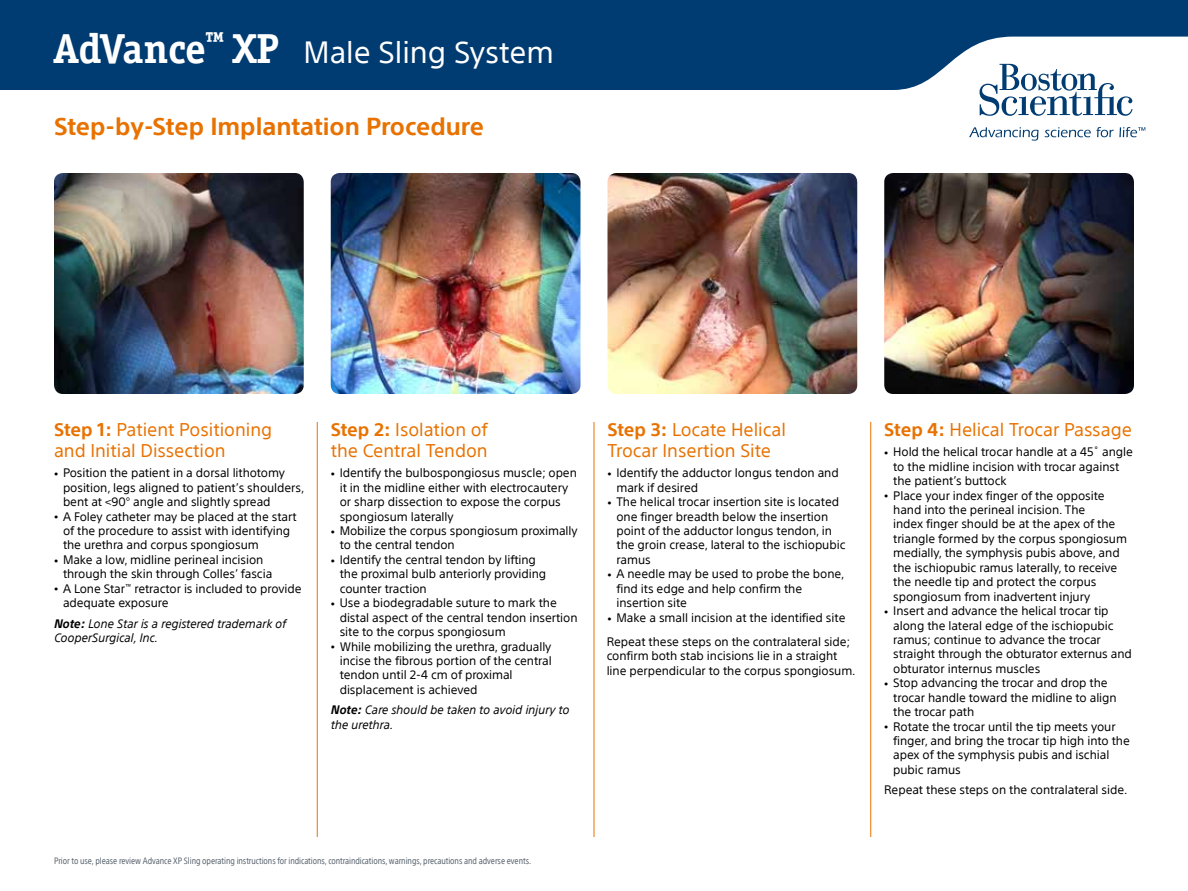
<style>
.page{position:relative;width:1188px;height:891px;background:#fff}
.page>*{position:absolute;margin:0;border:0;box-sizing:border-box;transform-origin:0 0}
.t1{font:30px "SST";color:#fff}
.t2{font:700 24px "SST";color:#e87200}
.t3{font:18px/21px "SST";color:#e87200}
.t4{font:12px/14.4px "SST";letter-spacing:-.005em;color:#000}
.t5{font:italic 12px/14.4px "SST";letter-spacing:-.005em;color:#000}
.t6{font:condensed 9px "SST";letter-spacing:-.005em;color:#5a656f}
.s1{font-family:"Officina Ser ITC Std";font-weight:700;font-size:42px}
.s2{font-weight:700}
.s3{font-size:9px}
.s4{font-style:inherit}
</style>
<div class="page">
<svg style="left:0;top:0;width:1188px;height:90px;background:#154b7d"></svg>
<svg style="left:980px;top:64px;width:153px;height:52px"></svg>
<svg style="left:969px;top:127px;width:70px;height:14px"></svg>
<svg style="left:1045px;top:127px;width:100px;height:10px"></svg>
<hr style="left:317px;top:422px;width:1px;height:415px;background:#e87200">
<hr style="left:594px;top:422px;width:1px;height:415px;background:#e87200">
<hr style="left:870px;top:422px;width:1px;height:415px;background:#e87200">
<img style="left:54px;top:173px;width:250px;height:221px">
<img style="left:331px;top:173px;width:249px;height:221px">
<img style="left:608px;top:173px;width:249px;height:221px">
<img style="left:884px;top:173px;width:250px;height:221px">
<h1 class="t1" style="left:54px;top:35px;width:501px"><span class="s1">AdVance</span><sup>™</sup> <span class="s1">XP</span> Male Sling System</h1>
<h2 class="t2" style="left:54px;top:113px;width:431px">Step-by-Step Implantation Procedure</h2>
<h3 class="t3" style="left:54px;top:419px;width:220px"><span class="s2">Step 1:</span> Patient Positioning and Initial Dissection</h3>
<p class="t4" style="left:63px;top:466px;width:243px;text-indent:-9px"><span class="s3">•</span> Position the patient in a dorsal lithotomy position, legs aligned to patient’s shoulders, bent at &lt;90° angle and slightly spread</p>
<p class="t4" style="left:63px;top:509px;width:235px;text-indent:-9px"><span class="s3">•</span> A Foley catheter may be placed at the start of the procedure to assist with identifying the urethra and corpus spongiosum</p>
<p class="t4" style="left:63px;top:552px;width:211px;text-indent:-9px"><span class="s3">•</span> Make a low, midline perineal incision through the skin through Colles’ fascia</p>
<p class="t4" style="left:63px;top:581px;width:240px;text-indent:-9px"><span class="s3">•</span> A Lone Star<sup>™</sup> retractor is included to provide adequate exposure</p>
<p class="t5" style="left:54px;top:616px;width:233px"><span class="s2">Note:</span> Lone Star is a registered trademark of<br>CooperSurgical, Inc.</p>
<h3 class="t3" style="left:331px;top:419px;width:158px"><span class="s2">Step 2:</span> Isolation of the Central Tendon</h3>
<p class="t4" style="left:340px;top:466px;width:239px;text-indent:-9px"><span class="s3">•</span> Identify the bulbospongiosus muscle; open it in the midline either with electrocautery or sharp dissection to expose the corpus spongiosum laterally</p>
<p class="t4" style="left:340px;top:523px;width:239px;text-indent:-9px"><span class="s3">•</span> Mobilize the corpus spongiosum proximally to the central tendon</p>
<p class="t4" style="left:340px;top:552px;width:208px;text-indent:-9px"><span class="s3">•</span> Identify the central tendon by lifting the proximal bulb anteriorly providing counter traction</p>
<p class="t4" style="left:340px;top:596px;width:239px;text-indent:-9px"><span class="s3">•</span> Use a biodegradable suture to mark the distal aspect of the central tendon insertion site to the corpus spongiosum</p>
<p class="t4" style="left:340px;top:639px;width:214px;text-indent:-9px"><span class="s3">•</span> While mobilizing the urethra, gradually incise the fibrous portion of the central tendon until 2-4 cm of proximal displacement is achieved</p>
<p class="t5" style="left:331px;top:703px;width:240px"><span class="s2">Note:</span> Care should be taken to avoid injury to the urethra.</p>
<h3 class="t3" style="left:608px;top:419px;width:180px"><span class="s2">Step 3:</span> Locate Helical<br>Trocar Insertion Site</h3>
<p class="t4" style="left:616px;top:466px;width:224px;text-indent:-9px"><span class="s3">•</span> Identify the adductor longus tendon and mark if desired</p>
<p class="t4" style="left:616px;top:495px;width:231px;text-indent:-9px"><span class="s3">•</span> The helical trocar insertion site is located one finger breadth below the insertion point of the adductor longus tendon, in the groin crease, lateral to the ischiopubic ramus</p>
<p class="t4" style="left:616px;top:567px;width:230px;text-indent:-9px"><span class="s3">•</span> <span class="s4">A</span> needle may be used to probe the bone, find its edge and help confirm the insertion site</p>
<p class="t4" style="left:607px;top:605px;width:245px;line-height:24.3px"><span class="s3">•</span> Make a small incision at the identified site<br>Repeat these steps on the contralateral side;</p>
<p class="t4" style="left:607px;top:649px;width:250px">confirm both stab incisions lie in a straight line perpendicular to the corpus spongiosum.</p>
<p class="t6" style="left:54px;top:855px;width:479px">Prior to use, please review Advance XP Sling operating instructions for indications, contraindications, warnings, precautions and adverse events.</p>
<h3 class="t3" style="left:884px;top:419px;width:249px"><span class="s2">Step 4:</span> Helical Trocar Passage</h3>
<p class="t4" style="left:893px;top:445px;width:241px;text-indent:-9px"><span class="s3">•</span> Hold the helical trocar handle at a 45˚ angle to the midline incision with trocar against the patient’s buttock</p>
<p class="t4" style="left:893px;top:488px;width:235px;text-indent:-9px"><span class="s3">•</span> Place your index finger of the opposite hand into the perineal incision. The<br>index finger should be at the apex of the triangle formed by the corpus spongiosum medially, the symphysis pubis above, and the ischiopubic ramus laterally, to receive the needle tip and protect the corpus spongiosum from inadvertent injury</p>
<p class="t4" style="left:893px;top:604px;width:240px;text-indent:-9px"><span class="s3">•</span> Insert and advance the helical trocar tip along the lateral edge of the ischiopubic ramus; continue to advance the trocar straight through the obturator externus and obturator internus muscles</p>
<p class="t4" style="left:893px;top:676px;width:225px;text-indent:-9px"><span class="s3">•</span> Stop advancing the trocar and drop the trocar handle toward the midline to align the trocar path</p>
<p class="t4" style="left:893px;top:719px;width:238px;text-indent:-9px"><span class="s3">•</span> Rotate the trocar until the tip meets your finger, and bring the trocar tip high into the apex of the symphysis pubis and ischial pubic ramus</p>
<p class="t4" style="left:884px;top:783px;width:245px">Repeat these steps on the contralateral side.</p>
</div>
